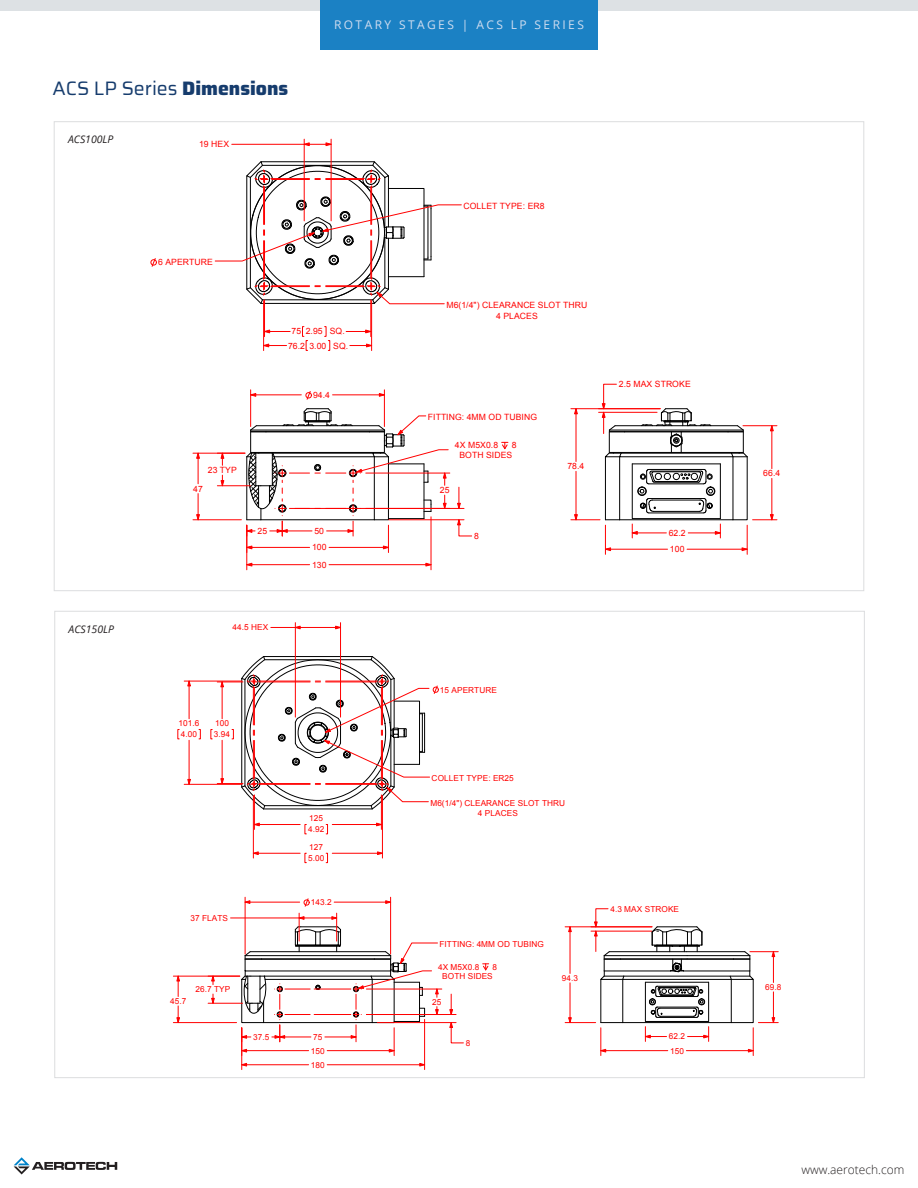
<style>
.page{position:relative;width:918px;height:1188px;background:#fff}
.page>*{position:absolute;margin:0;border:0;box-sizing:border-box;transform-origin:0 0}
.t1{font:19.5px "Saira";color:#163c6d}
.t2{font:12px "Open Sans";letter-spacing:.2em;color:#d0ddf0}
.t3{font:300 12px "Open Sans";color:#231f20}
.Caption_Left_Justifi{font:italic 10.5px "Open Sans";color:#231f20}
.t4{font:8.7px/16.8px "Arial";letter-spacing:.01em;color:#f00}
.t5{font:8.25px/10.8px "Arial";letter-spacing:.005em;color:#f00}
.s1{font-weight:800}
</style>
<div class="page">
<div style="left:0;top:0;width:918px;height:10px;background:#dde1e4"></div>
<svg style="left:14px;top:1157px;width:103px;height:17px"></svg>
<div style="left:320px;top:0;width:278px;height:50px;background:#1b81c4"></div>
<svg style="left:150px;top:258px;width:7px;height:9px"></svg>
<hr style="left:264px;top:300px;width:1px;height:37px;background:#f00">
<hr style="left:370px;top:300px;width:1px;height:37px;background:#f00">
<svg style="left:302px;top:326px;width:6px;height:25px"></svg>
<svg style="left:324px;top:326px;width:6px;height:25px"></svg>
<hr style="left:263px;top:301px;width:1px;height:50px;background:#f00">
<hr style="left:371px;top:301px;width:1px;height:50px;background:#f00">
<hr style="left:304px;top:139px;width:1px;height:82px;background:#f00">
<hr style="left:331px;top:139px;width:1px;height:82px;background:#f00">
<hr style="left:232px;top:144px;width:72px;height:1px;background:#f00">
<svg style="left:265px;top:329px;width:25px;height:5px"></svg>
<svg style="left:346px;top:329px;width:26px;height:5px"></svg>
<svg style="left:263px;top:343px;width:24px;height:5px"></svg>
<svg style="left:350px;top:343px;width:23px;height:5px"></svg>
<svg style="left:303px;top:142px;width:29px;height:5px"></svg>
<svg style="left:214px;top:160px;width:248px;height:145px"></svg>
<svg style="left:571px;top:384px;width:206px;height:170px"></svg>
<svg style="left:305px;top:391px;width:7px;height:9px"></svg>
<hr style="left:250px;top:390px;width:1px;height:37px;background:#f00">
<hr style="left:384px;top:390px;width:1px;height:37px;background:#f00">
<hr style="left:251px;top:394px;width:50px;height:1px;background:#f00">
<hr style="left:333px;top:394px;width:51px;height:1px;background:#f00">
<hr style="left:389px;top:519px;width:75px;height:1px;background:#f00">
<hr style="left:295px;top:508px;width:169px;height:1px;background:#f00">
<hr style="left:366px;top:473px;width:84px;height:1px;background:#f00">
<hr style="left:246px;top:525px;width:1px;height:45px;background:#f00">
<hr style="left:431px;top:517px;width:1px;height:53px;background:#f00">
<hr style="left:247px;top:564px;width:63px;height:1px;background:#f00">
<hr style="left:329px;top:564px;width:102px;height:1px;background:#f00">
<svg style="left:501px;top:442px;width:7px;height:8px"></svg>
<hr style="left:193px;top:519px;width:48px;height:1px;background:#f00">
<hr style="left:193px;top:453px;width:52px;height:1px;background:#f00">
<hr style="left:198px;top:453px;width:1px;height:31px;background:#f00">
<svg style="left:250px;top:393px;width:7px;height:4px"></svg>
<svg style="left:379px;top:393px;width:6px;height:4px"></svg>
<svg style="left:457px;top:519px;width:15px;height:18px"></svg>
<svg style="left:457px;top:487px;width:4px;height:22px"></svg>
<svg style="left:246px;top:562px;width:7px;height:5px"></svg>
<svg style="left:425px;top:562px;width:7px;height:5px"></svg>
<svg style="left:196px;top:494px;width:4px;height:27px"></svg>
<svg style="left:196px;top:452px;width:4px;height:7px"></svg>
<svg style="left:217px;top:407px;width:232px;height:146px"></svg>
<hr style="left:591px;top:931px;width:61px;height:1px;background:#f00">
<hr style="left:565px;top:926px;width:87px;height:1px;background:#f00">
<hr style="left:565px;top:1022px;width:31px;height:1px;background:#f00">
<hr style="left:570px;top:927px;width:1px;height:46px;background:#f00">
<hr style="left:570px;top:983px;width:1px;height:40px;background:#f00">
<svg style="left:568px;top:926px;width:4px;height:6px"></svg>
<svg style="left:568px;top:1017px;width:4px;height:6px"></svg>
<svg style="left:594px;top:908px;width:184px;height:148px"></svg>
<svg style="left:177px;top:729px;width:3px;height:10px"></svg>
<svg style="left:199px;top:729px;width:2px;height:10px"></svg>
<hr style="left:184px;top:784px;width:58px;height:1px;background:#f00">
<hr style="left:184px;top:681px;width:58px;height:1px;background:#f00">
<hr style="left:189px;top:740px;width:1px;height:44px;background:#f00">
<hr style="left:189px;top:681px;width:1px;height:38px;background:#f00">
<svg style="left:305px;top:853px;width:2px;height:10px"></svg>
<svg style="left:326px;top:853px;width:2px;height:10px"></svg>
<hr style="left:253px;top:796px;width:1px;height:62px;background:#f00">
<hr style="left:382px;top:796px;width:1px;height:62px;background:#f00">
<hr style="left:253px;top:853px;width:47px;height:1px;background:#f00">
<hr style="left:332px;top:853px;width:50px;height:1px;background:#f00">
<svg style="left:305px;top:824px;width:2px;height:10px"></svg>
<svg style="left:326px;top:824px;width:2px;height:10px"></svg>
<hr style="left:381px;top:795px;width:1px;height:34px;background:#f00">
<hr style="left:254px;top:795px;width:1px;height:34px;background:#f00">
<hr style="left:332px;top:824px;width:49px;height:1px;background:#f00">
<hr style="left:254px;top:824px;width:46px;height:1px;background:#f00">
<hr style="left:295px;top:623px;width:1px;height:94px;background:#f00">
<hr style="left:340px;top:623px;width:1px;height:94px;background:#f00">
<hr style="left:295px;top:627px;width:46px;height:1px;background:#f00">
<svg style="left:187px;top:779px;width:4px;height:6px"></svg>
<svg style="left:187px;top:680px;width:4px;height:7px"></svg>
<svg style="left:253px;top:851px;width:6px;height:4px"></svg>
<svg style="left:377px;top:851px;width:6px;height:4px"></svg>
<svg style="left:376px;top:822px;width:6px;height:5px"></svg>
<svg style="left:254px;top:822px;width:6px;height:5px"></svg>
<svg style="left:271px;top:625px;width:30px;height:5px"></svg>
<svg style="left:335px;top:625px;width:5px;height:5px"></svg>
<svg style="left:211px;top:655px;width:228px;height:155px"></svg>
<svg style="left:303px;top:898px;width:7px;height:9px"></svg>
<hr style="left:245px;top:897px;width:1px;height:57px;background:#f00">
<hr style="left:390px;top:897px;width:1px;height:57px;background:#f00">
<hr style="left:245px;top:902px;width:55px;height:1px;background:#f00">
<hr style="left:334px;top:902px;width:57px;height:1px;background:#f00">
<hr style="left:208px;top:1003px;width:35px;height:1px;background:#f00">
<hr style="left:173px;top:1022px;width:64px;height:1px;background:#f00">
<hr style="left:173px;top:976px;width:67px;height:1px;background:#f00">
<hr style="left:241px;top:1028px;width:1px;height:42px;background:#f00">
<hr style="left:424px;top:1019px;width:1px;height:51px;background:#f00">
<hr style="left:242px;top:1064px;width:67px;height:1px;background:#f00">
<hr style="left:327px;top:1064px;width:98px;height:1px;background:#f00">
<hr style="left:366px;top:1014px;width:90px;height:1px;background:#f00">
<hr style="left:377px;top:1022px;width:79px;height:1px;background:#f00">
<hr style="left:366px;top:989px;width:76px;height:1px;background:#f00">
<svg style="left:483px;top:963px;width:6px;height:8px"></svg>
<hr style="left:231px;top:918px;width:68px;height:1px;background:#f00">
<svg style="left:244px;top:900px;width:7px;height:4px"></svg>
<svg style="left:385px;top:900px;width:6px;height:4px"></svg>
<svg style="left:211px;top:994px;width:4px;height:10px"></svg>
<svg style="left:211px;top:975px;width:4px;height:10px"></svg>
<svg style="left:176px;top:1006px;width:4px;height:17px"></svg>
<svg style="left:176px;top:975px;width:4px;height:22px"></svg>
<svg style="left:241px;top:1062px;width:6px;height:5px"></svg>
<svg style="left:419px;top:1062px;width:6px;height:5px"></svg>
<svg style="left:449px;top:994px;width:4px;height:20px"></svg>
<svg style="left:449px;top:1022px;width:15px;height:22px"></svg>
<svg style="left:240px;top:913px;width:199px;height:143px"></svg>
<p class="t1" style="left:52px;top:73px;width:237px">ACS LP Series <span class="s1">Dimensions</span></p>
<p class="Caption_Left_Justifi" style="left:68px;top:132px;width:47px">ACS100LP</p>
<p class="t4" style="left:199px;top:136px;width:32px">19 HEX</p>
<p class="t4" style="left:158px;top:254px;width:56px">6 APERTURE</p>
<h2 class="t2" style="left:334px;top:17px;width:251px">ROTARY STAGES | ACS LP SERIES</h2>
<p class="t4" style="left:464px;top:198px;width:83px">COLLET TYPE: ER8</p>
<p class="t4" style="left:446px;top:300px;width:142px;line-height:10.6px;text-align:center">M6(1/4") CLEARANCE SLOT THRU<br>4 PLACES</p>
<p class="t4" style="left:288px;top:324px;width:62px;line-height:14.1px;text-align:center">75 2.95 SQ.<br>76.2 3.00 SQ.</p>
<p class="Caption_Left_Justifi" style="left:69px;top:622px;width:47px">ACS150LP</p>
<p class="t4" style="left:313px;top:387px;width:18px">94.4</p>
<p class="t4" style="left:208px;top:462px;width:31px">23 TYP</p>
<p class="t4" style="left:193px;top:480px;width:11px">47</p>
<p class="t4" style="left:258px;top:523px;width:11px">25</p>
<p class="t4" style="left:312px;top:523px;width:16px">50<br>100<br>130</p>
<p class="t5" style="left:233px;top:622px;width:37px">44.5 HEX</p>
<p class="t5" style="left:179px;top:718px;width:22px">101.6<br>4.00</p>
<p class="t5" style="left:214px;top:718px;width:18px">100<br>3.94</p>
<p class="t5" style="left:191px;top:913px;width:39px">37 FLATS</p>
<p class="t5" style="left:170px;top:996px;width:18px">45.7</p>
<p class="t5" style="left:196px;top:984px;width:36px">26.7 TYP</p>
<p class="t5" style="left:308px;top:813px;width:18px">125<br>4.92</p>
<p class="t5" style="left:308px;top:842px;width:18px">127<br>5.00</p>
<p class="t5" style="left:311px;top:897px;width:22px">143.2</p>
<p class="t4" style="left:428px;top:409px;width:111px">FITTING: 4MM OD TUBING</p>
<p class="t4" style="left:455px;top:437px;width:45px">4X M5X0.8</p>
<p class="t4" style="left:459px;top:440px;width:59px;line-height:9.8px;text-indent:53px">8<br>BOTH SIDES</p>
<p class="t4" style="left:440px;top:482px;width:11px">25</p>
<p class="t4" style="left:474px;top:528px;width:6px">8</p>
<p class="t4" style="left:567px;top:458px;width:18px">78.4</p>
<p class="t5" style="left:440px;top:684px;width:59px">15 APERTURE</p>
<p class="t5" style="left:432px;top:773px;width:84px">COLLET TYPE: ER25</p>
<p class="t5" style="left:430px;top:798px;width:136px;line-height:10.2px;text-align:center">M6(1/4") CLEARANCE SLOT THRU<br>4 PLACES</p>
<p class="t5" style="left:440px;top:939px;width:106px">FITTING: 4MM OD TUBING</p>
<p class="t5" style="left:438px;top:961px;width:43px">4X M5X0.8</p>
<p class="t5" style="left:442px;top:962px;width:56px;line-height:9.4px;text-indent:50px">8<br>BOTH SIDES</p>
<p class="t5" style="left:432px;top:997px;width:11px">25</p>
<p class="t5" style="left:562px;top:973px;width:18px">94.3</p>
<p class="t5" style="left:253px;top:1032px;width:18px">37.5</p>
<p class="t5" style="left:311px;top:1030px;width:15px;line-height:14px">75<br>150<br>180</p>
<p class="t5" style="left:466px;top:1038px;width:6px">8</p>
<p class="t4" style="left:619px;top:376px;width:73px">2.5 MAX STROKE</p>
<p class="t4" style="left:669px;top:525px;width:18px;line-height:16.4px">62.2<br>100</p>
<p class="t5" style="left:610px;top:903px;width:70px">4.3 MAX STROKE</p>
<p class="t5" style="left:669px;top:1030px;width:18px;line-height:14.1px">62.2<br>150</p>
<p class="t4" style="left:763px;top:465px;width:18px">66.4</p>
<p class="t5" style="left:765px;top:982px;width:18px">69.8</p>
<h2 class="t3" style="left:801px;top:1162px;width:105px">www.aerotech.com</h2>
</div>
